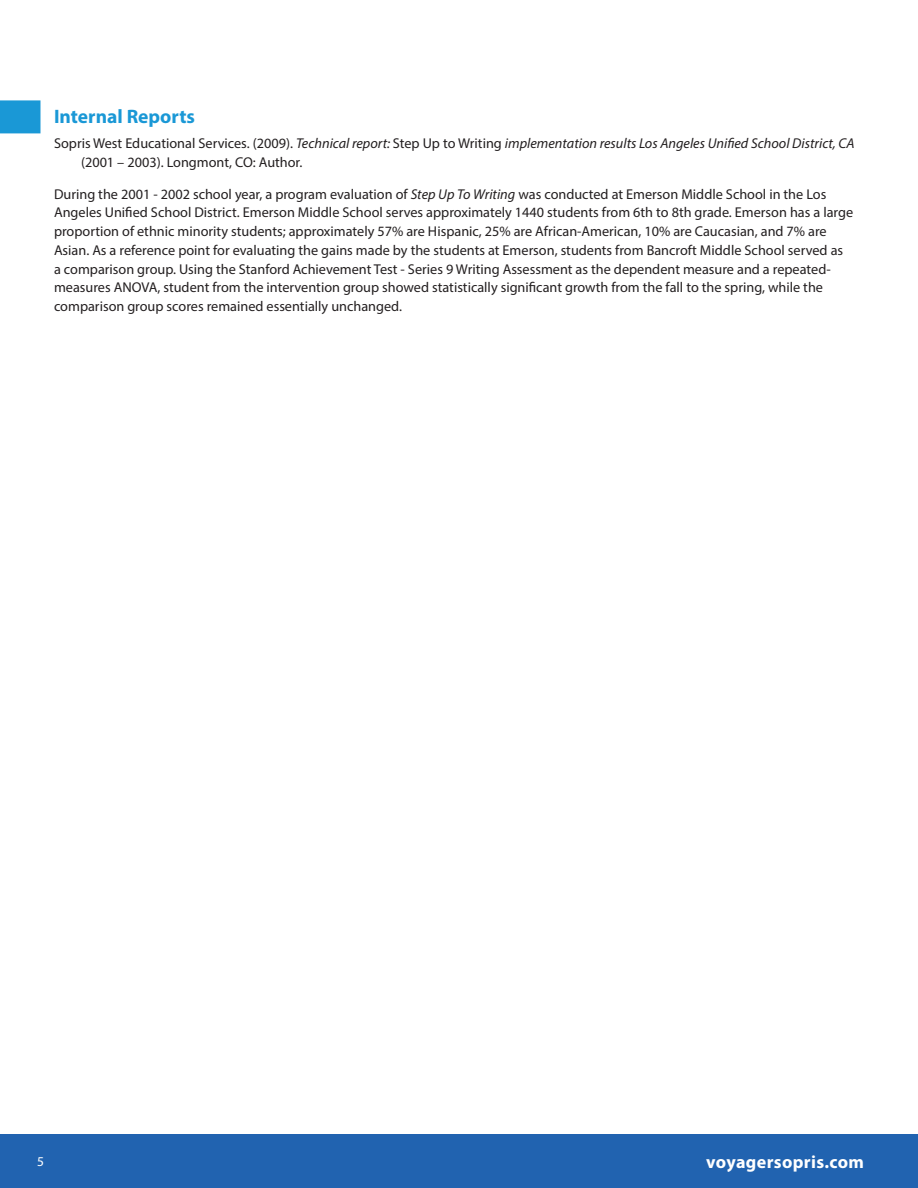
<style>
.page{position:relative;width:918px;height:1188px;background:#fff}
.page>*{position:absolute;margin:0;border:0;box-sizing:border-box;transform-origin:0 0}
.t1{font:700 19.5px "Myriad Pro";color:#1a98d6}
.t2{font:700 18px "Myriad Pro";letter-spacing:.02em;color:#fff}
.Body{font:14.25px/18.8px "Myriad Pro";color:#231f20}
.references_in_body_m{font:14.25px/18.8px "Myriad Pro";color:#231f20}
.t3{font:13.5px "Myriad Pro";color:#fff}
.s1{font-style:italic}
</style>
<div class="page">
<div style="left:0;top:1134px;width:918px;height:54px;background:#2163b0"></div>
<div style="left:0;top:100px;width:40px;height:33px;background:#1a98d6"></div>
<p class="t1" style="left:54px;top:103px;width:142px">Internal Reports</p>
<p class="references_in_body_m" style="left:81px;top:134px;width:775px;text-indent:-27px">Sopris West Educational Services. (2009). <span class="s1">Technical report:</span> Step Up to Writing <span class="s1">implementation results Los Angeles Unified School District, CA </span>(2001 – 2003). Longmont, CO: Author.</p>
<p class="Body" style="left:54px;top:184px;width:801px">During the 2001 - 2002 school year, a program evaluation of <span class="s1">Step Up To Writing</span> was conducted at Emerson Middle School in the Los Angeles Unified School District. Emerson Middle School serves approximately 1440 students from 6th to 8th grade. Emerson has a large proportion of ethnic minority students; approximately 57% are Hispanic, 25% are African-American, 10% are Caucasian, and 7% are Asian. As a reference point for evaluating the gains made by the students at Emerson, students from Bancroft Middle School served as a comparison group. Using the Stanford Achievement Test - Series 9 Writing Assessment as the dependent measure and a repeated&shy;measures ANOVA, student from the intervention group showed statistically significant growth from the fall to the spring, while the comparison group scores remained essentially unchanged.</p>
<p class="t3" style="left:37px;top:1153px;width:8px">5</p>
<p class="t2" style="left:706px;top:1150px;width:159px">voyagersopris.com</p>
</div>
